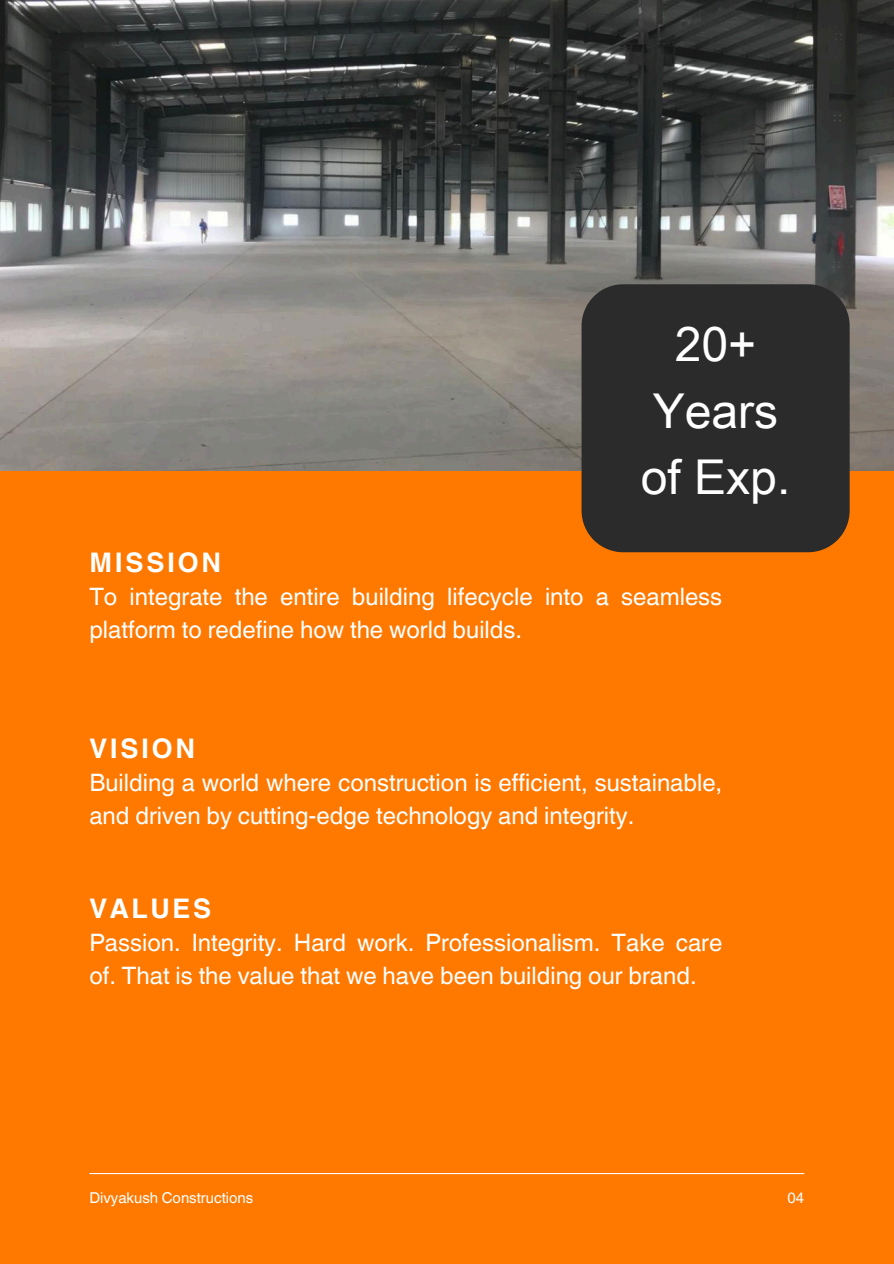
<style>
.page{position:relative;width:894px;height:1264px;background:#fff}
.page>*{position:absolute;margin:0;border:0;box-sizing:border-box;transform-origin:0 0}
.t1{font:48px/66.3px "Arial Unicode MS";color:#fff;text-align:center}
.t2{font:700 27px "Helvetica World";letter-spacing:.1em;color:#fff}
.t3{font:24px/32.7px "Helvetica World";color:#fff}
.t4{font:15px "Helvetica World";color:#fff}
</style>
<div class="page">
<div style="left:0;top:0;width:893px;height:1263px;background:#ff7900"></div>
<hr style="left:89px;top:1172px;width:715px;height:2px;background:#fff">
<img style="left:0;top:0;width:893px;height:470px">
<div style="left:581px;top:284px;width:268px;height:268px;background:#2b2b2b"></div>
<p class="t2" style="left:89px;top:540px;width:133px">MISSION</p>
<p class="t1" style="left:640px;top:309px;width:151px">20+<br>Years of Exp.</p>
<h1 class="t3" style="left:89px;top:580px;width:634px">To integrate the entire building lifecycle into a seamless platform to redefine how the world builds.</h1>
<p class="t2" style="left:89px;top:726px;width:107px">VISION</p>
<h3 class="t3" style="left:89px;top:766px;width:634px">Building a world where construction is efficient, sustainable, and driven by cutting-edge technology and integrity.</h3>
<h3 class="t2" style="left:89px;top:886px;width:123px">VALUES</h3>
<p class="t3" style="left:89px;top:926px;width:634px">Passion. Integrity. Hard work. Professionalism. Take care of. That is the value that we have been building our brand.</p>
<h3 class="t4" style="left:89px;top:1188px;width:165px">Divyakush Constructions</h3>
<p class="t4" style="left:787px;top:1188px;width:18px">04</p>
</div>
